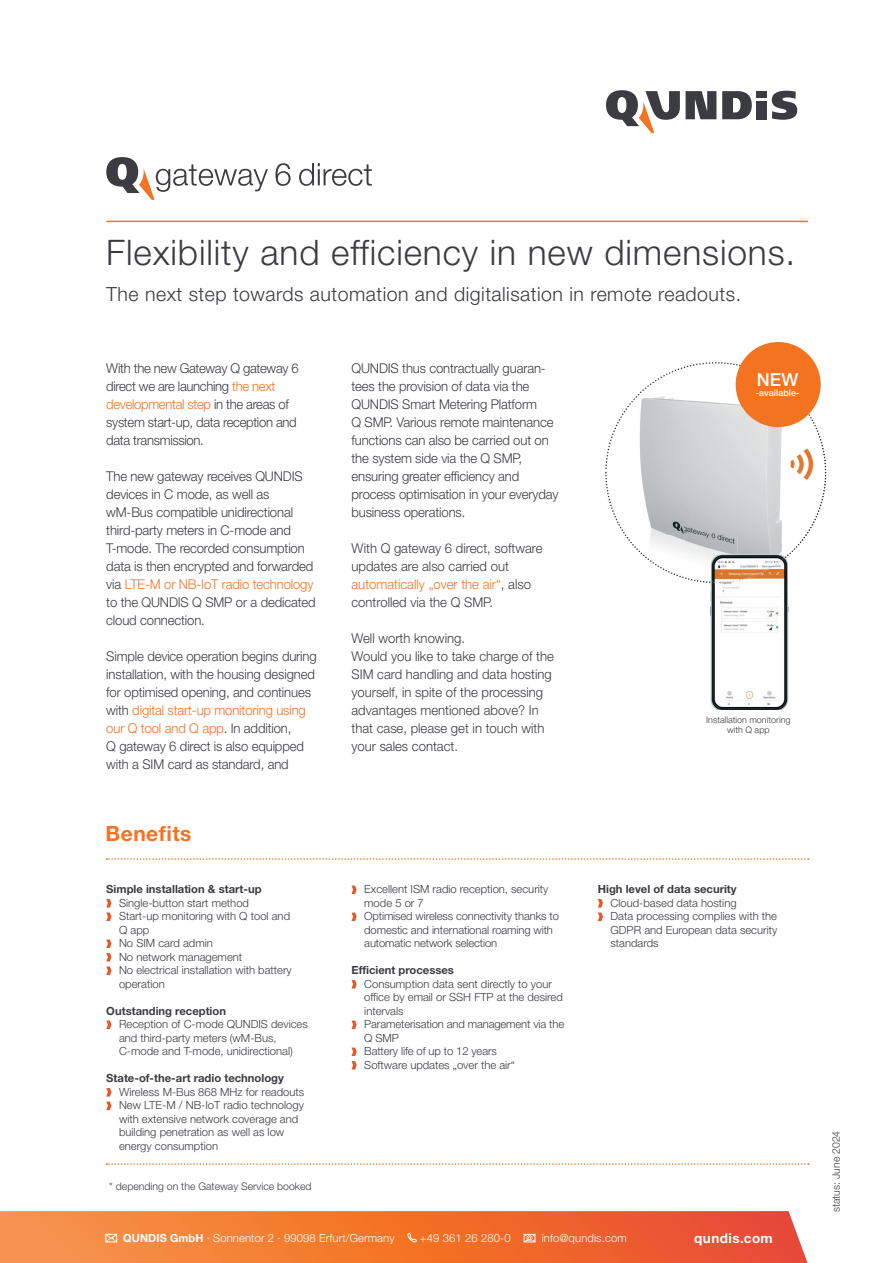
<style>
.page{position:relative;width:893px;height:1263px;background:#fff}
.page>*{position:absolute;margin:0;border:0;box-sizing:border-box;transform-origin:0 0}
.t1{font:300 35.25px "Helvetica Neue LT Pro";letter-spacing:.025em;color:#3a3c42}
.t2{font:700 21px "Helvetica Neue LT Pro";letter-spacing:.025em;color:#f47321}
.t3{font:300 19.5px "Helvetica Neue LT Pro";letter-spacing:.025em;color:#3a3c42}
.t4{font:500 18px "Helvetica Neue LT Pro";color:#fff}
.t5{font:300 13.5px/18px "Helvetica Neue LT Pro";letter-spacing:-.01em;color:#3a3c42}
.t6{font:700 13.5px "Helvetica Neue LT Pro";letter-spacing:.03em;color:#fff}
.t7{font:300 11.25px/13.5px "Helvetica Neue LT Pro";color:#3a3c42}
.t8{font:700 11.25px "Helvetica Neue LT Pro";color:#3a3c42}
.t9{font:300 11.25px "Helvetica Neue LT Pro";letter-spacing:.01em;color:#fff}
.t10{font:300 10.5px "Helvetica Neue LT Pro";color:#3a3c42}
.t11{font:300 9px/10.8px "Helvetica Neue LT Pro";color:#3a3c42;text-align:center}
.t12{font:500 9px "Helvetica Neue LT Pro";color:#fff}
.s1{color:#f47321}
.s2{font-weight:700}
</style>
<div class="page">
<hr style="left:106px;top:221px;width:702px;height:1px;background:#f47321">
<svg style="left:106px;top:858px;width:703px;height:2px"></svg>
<svg style="left:106px;top:1163px;width:703px;height:2px"></svg>
<svg style="left:106px;top:899px;width:5px;height:22px"></svg>
<svg style="left:106px;top:939px;width:5px;height:36px"></svg>
<svg style="left:106px;top:1020px;width:5px;height:9px"></svg>
<svg style="left:106px;top:1088px;width:5px;height:22px"></svg>
<svg style="left:351px;top:885px;width:6px;height:9px"></svg>
<svg style="left:351px;top:912px;width:6px;height:9px"></svg>
<svg style="left:351px;top:980px;width:6px;height:8px"></svg>
<svg style="left:351px;top:1020px;width:6px;height:9px"></svg>
<svg style="left:351px;top:1047px;width:6px;height:22px"></svg>
<svg style="left:598px;top:899px;width:5px;height:22px"></svg>
<svg style="left:0;top:1211px;width:807px;height:52px;background:#f17337"></svg>
<svg style="left:686px;top:91px;width:30px;height:28px"></svg>
<svg style="left:606px;top:90px;width:74px;height:43px"></svg>
<svg style="left:722px;top:91px;width:30px;height:28px"></svg>
<div style="left:756px;top:91px;width:11px;height:7px;background:#3a3c42"></div>
<div style="left:756px;top:101px;width:11px;height:18px;background:#3a3c42"></div>
<svg style="left:772px;top:91px;width:25px;height:29px"></svg>
<svg style="left:106px;top:157px;width:162px;height:43px"></svg>
<svg style="left:275px;top:163px;width:16px;height:23px"></svg>
<svg style="left:299px;top:163px;width:73px;height:23px"></svg>
<div style="left:736px;top:342px;width:85px;height:85px;background:#f47321;border-radius:50%"></div>
<img style="left:711px;top:583px;width:38px;height:127px">
<img style="left:749px;top:583px;width:39px;height:127px">
<svg style="left:605px;top:361px;width:221px;height:222px"></svg>
<h1 class="t1" style="left:106px;top:231px;width:690px">Flexibility and efficiency in new dimensions.</h1>
<h3 class="t3" style="left:106px;top:282px;width:636px">The next step towards automation and digitalisation in remote readouts.</h3>
<p class="t5" style="left:106px;top:359px;width:194px">With the new Gateway Q gateway 6 direct we are launching <span class="s1">the next developmental step</span> in the areas of system start-up, data reception and data transmission.</p>
<p class="t5" style="left:106px;top:467px;width:211px">The new gateway receives QUNDIS devices in C mode, as well as wM-Bus compatible unidirectional third-party meters in C-mode and<br>T-mode. The recorded consumption data is then encrypted and forwarded via <span class="s1">LTE-M or NB-IoT radio technology </span>to the QUNDIS Q SMP or a dedicated cloud connection.</p>
<p class="t5" style="left:106px;top:647px;width:212px">Simple device operation begins during installation, with the housing designed for optimised opening, and continues with <span class="s1">digital start-up monitoring using our Q tool and Q app</span>. In addition,<br>Q gateway 6 direct is also equipped with a SIM card as standard, and</p>
<h2 class="t2" style="left:105px;top:821px;width:88px">Benefits</h2>
<p class="t8" style="left:106px;top:882px;width:157px">Simple installation &amp; start-up</p>
<p class="t7" style="left:119px;top:896px;width:174px">Single-button start method<br>Start-up monitoring with Q tool and<br>Q app<br>No SIM card admin<br>No network management<br>No electrical installation with battery operation</p>
<p class="t8" style="left:106px;top:1004px;width:121px">Outstanding reception</p>
<p class="t7" style="left:119px;top:1017px;width:190px">Reception of C-mode QUNDIS devices and third-party meters (wM-Bus,<br>C-mode and T-mode, unidirectional)</p>
<p class="t8" style="left:106px;top:1071px;width:179px">State-of-the-art radio technology</p>
<p class="t7" style="left:119px;top:1085px;width:187px">Wireless M-Bus 868 MHz for readouts<br>New LTE-M / NB-IoT radio technology with extensive network coverage and building penetration as well as low energy consumption</p>
<p class="t10" style="left:109px;top:1180px;width:204px">* depending on the Gateway Service booked</p>
<p class="t5" style="left:351px;top:359px;width:209px">QUNDIS thus contractually guaran&shy;tees the provision of data via the<br>QUNDIS Smart Metering Platform<br>Q SMP. Various remote maintenance functions can also be carried out on the system side via the Q SMP, ensuring greater efficiency and process optimisation in your everyday business operations.</p>
<p class="t5" style="left:351px;top:539px;width:192px">With Q gateway 6 direct, software updates are also carried out <span class="s1">automatically „over the air“</span>, also controlled via the Q SMP.</p>
<p class="t5" style="left:351px;top:629px;width:204px">Well worth knowing.<br>Would you like to take charge of the<br>SIM card handling and data hosting yourself, in spite of the processing advantages mentioned above? In that case, please get in touch with your sales contact.</p>
<h3 class="t4" style="left:757px;top:368px;width:43px">NEW</h3>
<p class="t12" style="left:756px;top:388px;width:45px">-available-</p>
<p class="t11" style="left:706px;top:714px;width:86px">Installation monitoring with Q app</p>
<p class="t7" style="left:364px;top:882px;width:196px">Excellent ISM radio reception, security mode 5 or 7<br>Optimised wireless connectivity thanks to domestic and international roaming with automatic network selection</p>
<p class="t8" style="left:351px;top:963px;width:104px">Efficient processes</p>
<p class="t7" style="left:364px;top:977px;width:201px">Consumption data sent directly to your office by email or SSH FTP at the desired intervals<br>Parameterisation and management via the<br>Q SMP<br>Battery life of up to 12 years<br>Software updates „over the air“</p>
<p class="t8" style="left:598px;top:882px;width:140px">High level of data security</p>
<p class="t7" style="left:611px;top:896px;width:168px">Cloud-based data hosting<br>Data processing complies with the<br>GDPR and European data security standards</p>
<p class="t9" style="left:123px;top:1231px;width:273px"><span class="s2">QUNDIS GmbH</span> · Sonnentor 2 · 99098 Erfurt/Germany</p>
<p class="t9" style="left:420px;top:1231px;width:92px">+49 361 26 280-0</p>
<p class="t9" style="left:542px;top:1231px;width:86px">info@qundis.com</p>
<p class="t6" style="left:694px;top:1230px;width:80px">qundis.com</p>
<p class="t10" style="left:830px;top:1212px;width:83px;rotate:-90deg">status: June 2024</p>
</div>
